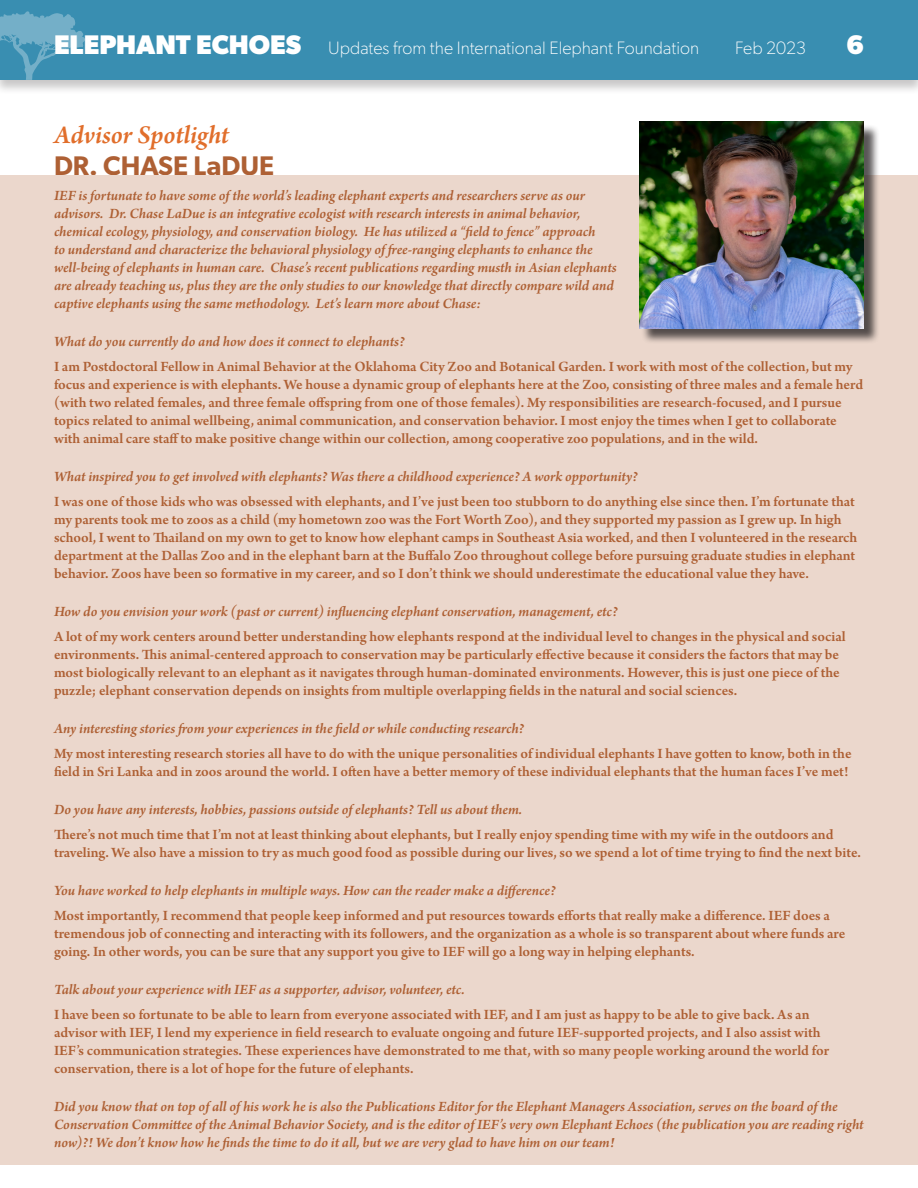
<style>
.page{position:relative;width:918px;height:1188px;background:#fff}
.page>*{position:absolute;margin:0;border:0;box-sizing:border-box;transform-origin:0 0}
.t1{font:italic 600 27px "Arno Pro";letter-spacing:-.005em;color:#e16e2b}
.t2{font:600 27px "Gibson";color:#ae6034}
.t3{font:700 27px "Gibson";color:#fff}
.t4{font:100 18px "Gibson";color:#fff}
.t5{font:600 15px/18px "Arno Pro";letter-spacing:-.005em;color:#ae6034}
.t6{font:italic 600 15px/18px "Arno Pro";letter-spacing:-.005em;color:#ae6034}
.s1{font-weight:700;font-size:27px}
</style>
<div class="page">
<div style="left:0;top:0;width:918px;height:95px;background:#231f20;opacity:.25"></div>
<div style="left:0;top:0;width:918px;height:80px;background:#398eb1"></div>
<svg style="left:0;top:11px;width:85px;height:69px"></svg>
<div style="left:0;top:176px;width:918px;height:989px;background:#ebd7cc"></div>
<div style="left:641px;top:124px;width:239px;height:221px;background:#231f20;opacity:.75"></div>
<img style="left:639px;top:122px;width:225px;height:206px">
<p class="t4" style="left:54px;top:37px;width:647px"><span class="s1">ELEPHANT ECHOES</span> Updates from the International Elephant Foundation</p>
<p class="t4" style="left:735px;top:37px;width:72px">Feb 2023</p>
<p class="t3" style="left:846px;top:29px;width:19px">6</p>
<p class="t1" style="left:54px;top:119px;width:176px">Advisor Spotlight</p>
<p class="t2" style="left:54px;top:150px;width:222px">DR. CHASE LaDUE</p>
<p class="t6" style="left:54px;top:187px;width:564px">IEF is fortunate to have some of the world’s leading elephant experts and researchers serve as our advisors. Dr. Chase LaDue is an integrative ecologist with research interests in animal behavior, chemical ecology, physiology, and conservation biology. He has utilized a “field to fence” approach<br>to understand and characterize the behavioral physiology of free-ranging elephants to enhance the well-being of elephants in human care. Chase’s recent publications regarding musth in Asian elephants are already teaching us, plus they are the only studies to our knowledge that directly compare wild and captive elephants using the same methodology. Let’s learn more about Chase:</p>
<p class="t6" style="left:54px;top:334px;width:352px">What do you currently do and how does it connect to elephants?</p>
<p class="t5" style="left:54px;top:359px;width:811px">I am Postdoctoral Fellow in Animal Behavior at the Oklahoma City Zoo and Botanical Garden. I work with most of the collection, but my focus and experience is with elephants. We house a dynamic group of elephants here at the Zoo, consisting of three males and a female herd (with two related females, and three female offspring from one of those females). My responsibilities are research-focused, and I pursue topics related to animal wellbeing, animal communication, and conservation behavior. I most enjoy the times when I get to collaborate with animal care staff to make positive change within our collection, among cooperative zoo populations, and in the wild.</p>
<p class="t6" style="left:54px;top:469px;width:585px">What inspired you to get involved with elephants? Was there a childhood experience? A work opportunity?</p>
<p class="t5" style="left:54px;top:494px;width:805px">I was one of those kids who was obsessed with elephants, and I’ve just been too stubborn to do anything else since then. I’m fortunate that my parents took me to zoos as a child (my hometown zoo was the Fort Worth Zoo), and they supported my passion as I grew up. In high school, I went to Thailand on my own to get to know how elephant camps in Southeast Asia worked, and then I volunteered in the research department at the Dallas Zoo and in the elephant barn at the Buffalo Zoo throughout college before pursuing graduate studies in elephant behavior. Zoos have been so formative in my career, and so I don’t think we should underestimate the educational value they have.</p>
<p class="t6" style="left:54px;top:604px;width:565px">How do you envision your work (past or current) influencing elephant conservation, management, etc?</p>
<p class="t5" style="left:54px;top:629px;width:793px">A lot of my work centers around better understanding how elephants respond at the individual level to changes in the physical and social environments. This animal-centered approach to conservation may be particularly effective because it considers the factors that may be most biologically relevant to an elephant as it navigates through human-dominated environments. However, this is just one piece of the puzzle; elephant conservation depends on insights from multiple overlapping fields in the natural and social sciences.</p>
<p class="t6" style="left:54px;top:721px;width:472px">Any interesting stories from your experiences in the field or while conducting research?</p>
<p class="t5" style="left:54px;top:746px;width:799px">My most interesting research stories all have to do with the unique personalities of individual elephants I have gotten to know, both in the field in Sri Lanka and in zoos around the world. I often have a better memory of these individual elephants that the human faces I’ve met!</p>
<p class="t6" style="left:54px;top:802px;width:470px">Do you have any interests, hobbies, passions outside of elephants? Tell us about them.</p>
<p class="t5" style="left:54px;top:827px;width:808px">There’s not much time that I’m not at least thinking about elephants, but I really enjoy spending time with my wife in the outdoors and traveling. We also have a mission to try as much good food as possible during our lives, so we spend a lot of time trying to find the next bite.</p>
<p class="t6" style="left:54px;top:883px;width:503px">You have worked to help elephants in multiple ways. How can the reader make a difference?</p>
<p class="t5" style="left:54px;top:908px;width:793px">Most importantly, I recommend that people keep informed and put resources towards efforts that really make a difference. IEF does a tremendous job of connecting and interacting with its followers, and the organization as a whole is so transparent about where funds are going. In other words, you can be sure that any support you give to IEF will go a long way in helping elephants.</p>
<p class="t6" style="left:54px;top:982px;width:412px">Talk about your experience with IEF as a supporter, advisor, volunteer, etc.</p>
<p class="t5" style="left:54px;top:1007px;width:777px">I have been so fortunate to be able to learn from everyone associated with IEF, and I am just as happy to be able to give back. As an advisor with IEF, I lend my experience in field research to evaluate ongoing and future IEF-supported projects, and I also assist with IEF’s communication strategies. These experiences have demonstrated to me that, with so many people working around the world for conservation, there is a lot of hope for the future of elephants.</p>
<p class="t6" style="left:54px;top:1099px;width:811px">Did you know that on top of all of his work he is also the Publications Editor for the Elephant Managers Association, serves on the board of the<br>Conservation Committee of the Animal Behavior Society, and is the editor of IEF’s very own Elephant Echoes (the publication you are reading right now)?! We don’t know how he finds the time to do it all, but we are very glad to have him on our team!</p>
</div>
